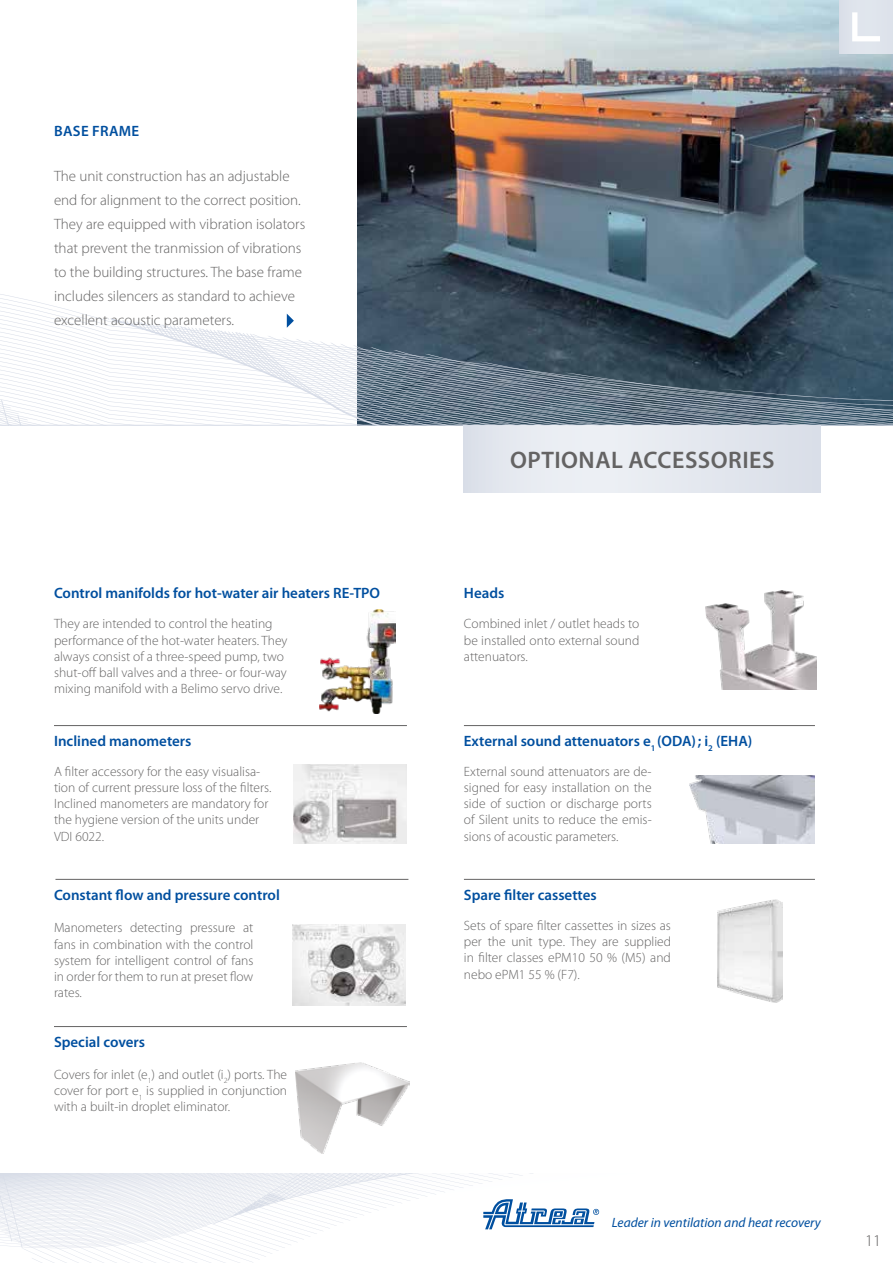
<style>
.page{position:relative;width:893px;height:1263px;background:#fff}
.page>*{position:absolute;margin:0;border:0;box-sizing:border-box;transform-origin:0 0}
.t1{font:600 24px "Myriad Pro";letter-spacing:.02em;color:#646363}
.t2{font:300 16.5px "Myriad Pro";color:#646363}
.t3{font:300 15px/24px "Myriad Pro";color:#646363}
.t4{font:600 15px "Myriad Pro";color:#004f9f}
.t5{font:600 15px "Myriad Pro";letter-spacing:.02em;color:#004f9f}
.t6{font:300 13.5px/16.2px "Myriad Pro";color:#646363;text-align:justify}
.t7{font:italic 13.5px "Myriad Pro";color:#004f9f}
</style>
<div class="page">
<img style="left:357px;top:0;width:536px;height:228px">
<div style="left:839px;top:0;width:54px;height:54px;background:#dee3eb"></div>
<svg style="left:852px;top:12px;width:28px;height:29px"></svg>
<img style="left:320px;top:609px;width:75px;height:104px">
<div style="left:464px;top:425px;width:357px;height:68px;background:#e5e9ef"></div>
<hr style="left:54px;top:725px;width:353px;height:1px;background:#646363">
<hr style="left:464px;top:725px;width:351px;height:1px;background:#646363">
<hr style="left:55px;top:879px;width:353px;height:1px;background:#646363">
<hr style="left:464px;top:879px;width:351px;height:1px;background:#646363">
<hr style="left:54px;top:1026px;width:353px;height:1px;background:#646363">
<img style="left:717px;top:899px;width:66px;height:104px">
<img style="left:292px;top:925px;width:114px;height:80px">
<img style="left:295px;top:1063px;width:114px;height:90px">
<img style="left:294px;top:764px;width:113px;height:79px">
<img style="left:706px;top:591px;width:110px;height:98px">
<img style="left:690px;top:776px;width:125px;height:67px">
<svg style="left:0;top:228px;width:893px;height:198px"></svg>
<svg style="left:0;top:1174px;width:599px;height:89px"></svg>
<p class="t5" style="left:54px;top:123px;width:87px">BASE FRAME</p>
<p class="t3" style="left:54px;top:164px;width:253px">The unit construction has an adjustable end for alignment to the correct position.<br>They are equipped with vibration isolators that prevent the tranmission of vibrations to the building structures. The base frame includes silencers as standard to achieve excellent acoustic parameters.</p>
<p class="t4" style="left:54px;top:585px;width:328px">Control manifolds for hot-water air heaters RE-TPO</p>
<p class="t6" style="left:54px;top:616px;width:235px;text-align:left">They are intended to control the heating performance of the hot-water heaters. They always consist of a three-speed pump, two shut-off ball valves and a three- or four-way mixing manifold with a Belimo servo drive.</p>
<p class="t4" style="left:54px;top:732px;width:139px">Inclined manometers</p>
<p class="t6" style="left:54px;top:763px;width:219px;text-align:left">A filter accessory for the easy visualisa&shy;tion of current pressure loss of the filters.<br>Inclined manometers are mandatory for the hygiene version of the units under VDI 6022.</p>
<p class="t4" style="left:54px;top:886px;width:227px">Constant flow and pressure control</p>
<p class="t6" style="left:54px;top:920px;width:201px">Manometers detecting pressure at fans in combination with the control system for intelligent control of fans in order for them to run at preset flow rates.</p>
<p class="t4" style="left:54px;top:1033px;width:93px">Special covers</p>
<p class="t6" style="left:54px;top:1066px;width:235px">Covers for inlet (e<sub>1</sub>) and outlet (i<sub>2</sub>) ports. The cover for port e<sub>1</sub> is supplied in conjunction with a built-in droplet eliminator.</p>
<h1 class="t1" style="left:510px;top:447px;width:266px">OPTIONAL ACCESSORIES</h1>
<p class="t4" style="left:464px;top:585px;width:42px">Heads</p>
<p class="t6" style="left:464px;top:616px;width:177px">Combined inlet / outlet heads to be installed onto external sound attenuators.</p>
<p class="t4" style="left:464px;top:732px;width:290px">External sound attenuators e<sub>1</sub> (ODA); i<sub>2</sub> (EHA)</p>
<p class="t6" style="left:464px;top:763px;width:189px">External sound attenuators are de&shy;signed for easy installation on the side of suction or discharge ports of Silent units to reduce the emis&shy;sions of acoustic parameters.</p>
<p class="t4" style="left:464px;top:886px;width:134px">Spare filter cassettes</p>
<p class="t6" style="left:464px;top:918px;width:209px">Sets of spare filter cassettes in sizes as per the unit type. They are supplied in filter classes ePM10 50 % (M5) and nebo ePM1 55 % (F7).</p>
<p class="t7" style="left:612px;top:1215px;width:210px">Leader in ventilation and heat recovery</p>
<p class="t2" style="left:865px;top:1231px;width:18px">11</p>
</div>
